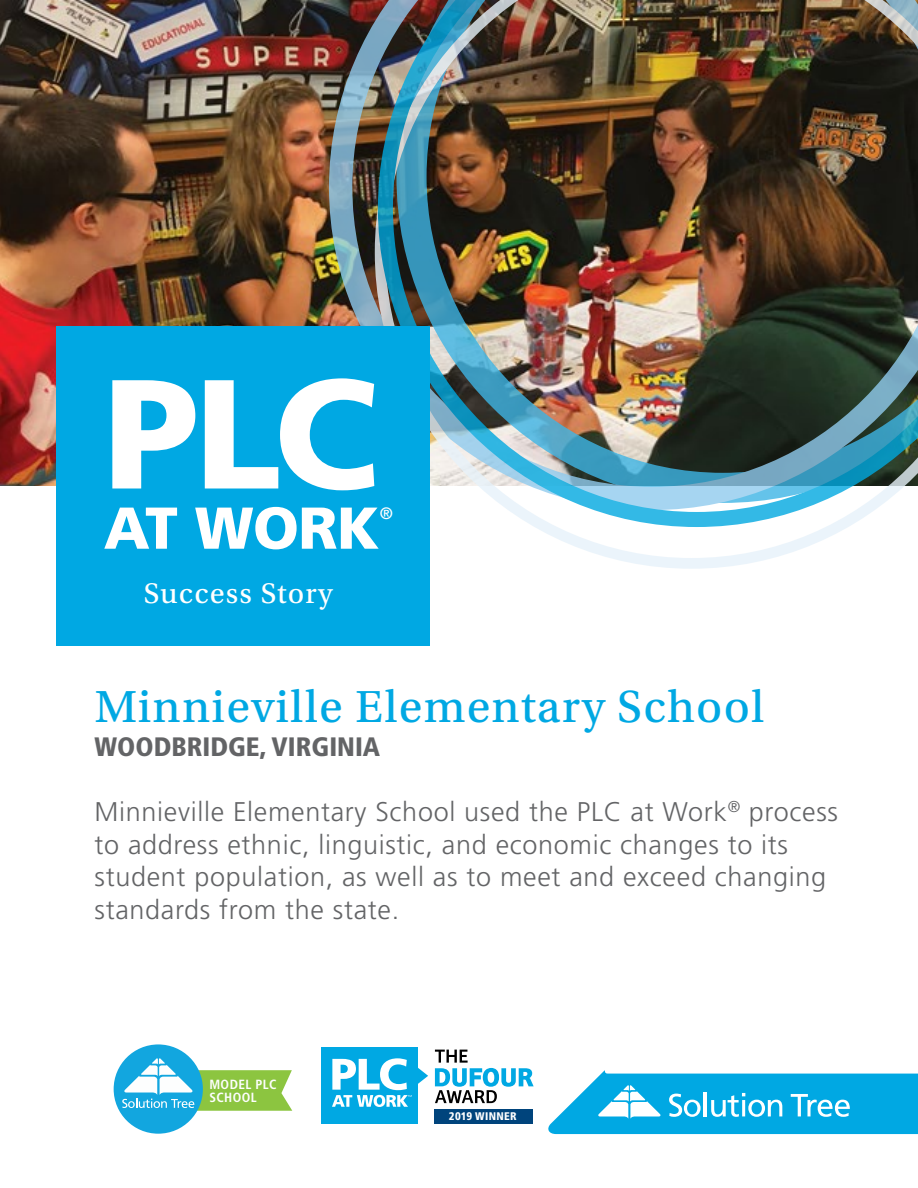
<style>
.page{position:relative;width:918px;height:1188px;background:#fff}
.page>*{position:absolute;margin:0;border:0;box-sizing:border-box;transform-origin:0 0}
.t1{font:900 155.1px "Frutiger LT Std";color:#fff}
.t2{font:900 58.95px "Frutiger LT Std";letter-spacing:-.01em;color:#fff}
.t3{font:47.55px "Utopia Std Capt";letter-spacing:.025em;color:#00a8e3}
.t4{font:30px "Utopia Std Capt";letter-spacing:.04em;color:#fff}
.t5{font:300 27px/32.4px "Frutiger LT Std";letter-spacing:.025em;color:#636466}
.t6{font:900 condensed 26.7px "Frutiger LT Std";color:#636466}
.t7{font:16.5px "Frutiger LT Std";color:#fff}
.t8{font:700 condensed 13.35px/13.4px "Frutiger LT Std";letter-spacing:.03em;color:#fdfefe}
.t9{font:900 condensed 11.1px "Frutiger LT Std";letter-spacing:.03em;color:#fff}
</style>
<div class="page">
<svg style="left:548px;top:1070px;width:370px;height:64px"></svg>
<img style="left:1px;top:0;width:328px;height:486px">
<img style="left:329px;top:0;width:46px;height:326px">
<svg style="left:375px;top:0;width:473px;height:569px"></svg>
<img style="left:378px;top:0;width:540px;height:527px">
<div style="left:56px;top:326px;width:374px;height:320px;background:#00a8e3"></div>
<div style="left:434px;top:1109px;width:98px;height:15px;background:#00447c"></div>
<div style="left:321px;top:1047px;width:97px;height:77px;background:#00a8e3"></div>
<svg style="left:332px;top:1058px;width:96px;height:49px"></svg>
<svg style="left:435px;top:1050px;width:99px;height:53px"></svg>
<div style="left:114px;top:1044px;width:89px;height:90px;background:#12a6df;border-radius:50%"></div>
<svg style="left:122px;top:1058px;width:170px;height:53px"></svg>
<p class="t1" style="left:104px;top:341px;width:275px">PLC</p>
<p class="t2" style="left:104px;top:492px;width:277px">AT WORK</p>
<p class="t7" style="left:380px;top:504px;width:15px">®</p>
<p class="t4" style="left:144px;top:577px;width:190px">Success Story</p>
<p class="t3" style="left:94px;top:681px;width:671px">Minnieville Elementary School</p>
<p class="t6" style="left:94px;top:731px;width:287px">WOODBRIDGE, VIRGINIA</p>
<p class="t5" style="left:94px;top:796px;width:745px">Minnieville Elementary School used the PLC at Work<sup>®</sup> process to address ethnic, linguistic, and economic changes to its student population, as well as to meet and exceed changing standards from the state.</p>
<p class="t8" style="left:209px;top:1077px;width:69px">MODEL PLC<br>SCHOOL</p>
<p class="t9" style="left:449px;top:1110px;width:69px">2019 WINNER</p>
</div>
